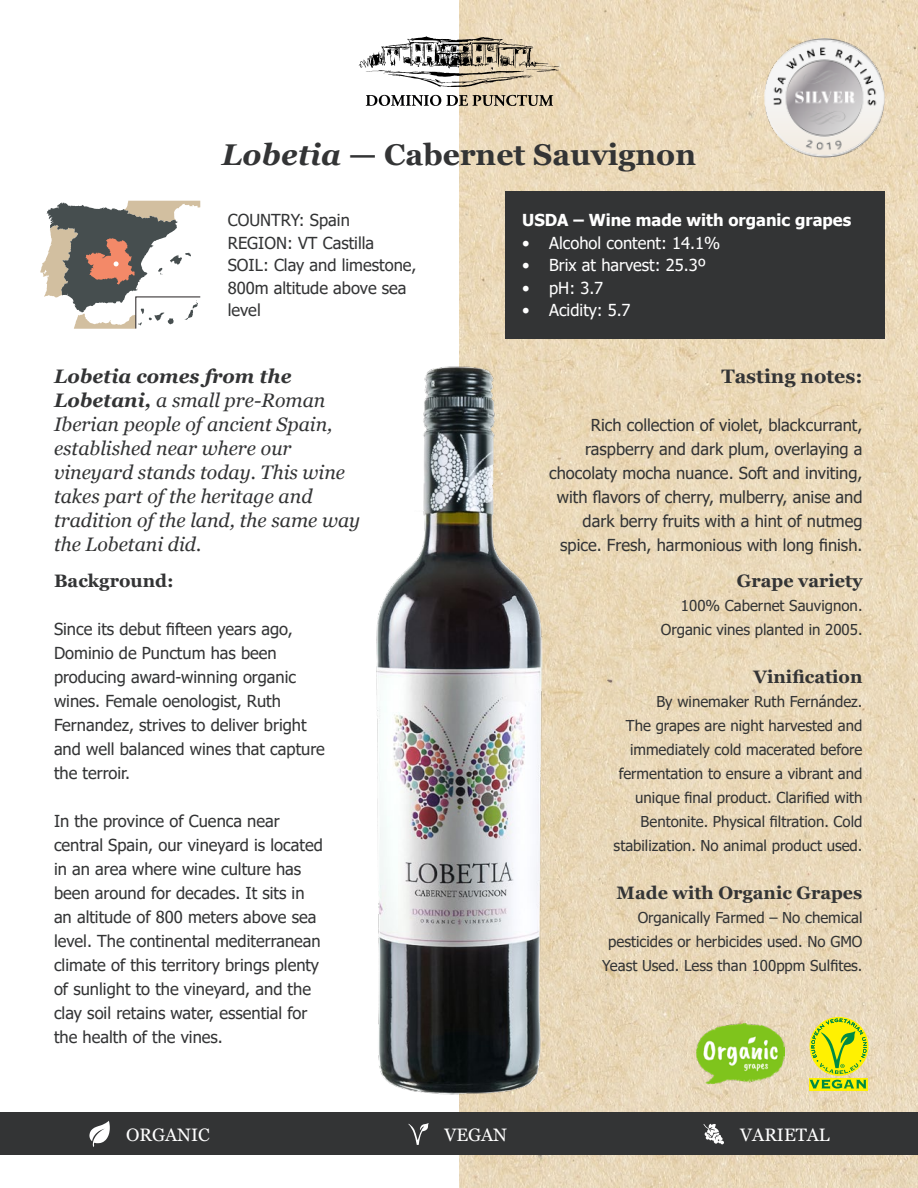
<style>
.page{position:relative;width:918px;height:1188px;background:#fff}
.page>*{position:absolute;margin:0;border:0;box-sizing:border-box;transform-origin:0 0}
.t1{font:700 30px "Georgia";color:#333435}
.t2{font:italic 19.5px/24px "Georgia";color:#333435}
.t3{font:700 19.5px "Georgia";color:#333435}
.t4{font:700 18px "Georgia";color:#333435}
.t5{font:18px "Georgia";color:#fff}
.t6{font:16.5px/24px "Tahoma";color:#333435}
.t7{font:16.5px "Tahoma";color:#fff}
.t8{font:700 16.5px "Tahoma";color:#fff}
.t9{font:15px/24px "Tahoma";color:#333435;text-align:right}
.s1{font-style:italic}
.s2{font-weight:700}
</style>
<div class="page">
<img style="left:459px;top:0;width:459px;height:1188px">
<div style="left:0;top:1113px;width:918px;height:42px;background:#333435"></div>
<div style="left:505px;top:191px;width:379px;height:148px;background:#333435"></div>
<svg style="left:40px;top:201px;width:160px;height:128px"></svg>
<img style="left:376px;top:367px;width:167px;height:727px">
<svg style="left:89px;top:1121px;width:21px;height:26px"></svg>
<svg style="left:704px;top:1124px;width:20px;height:20px"></svg>
<svg style="left:408px;top:1123px;width:21px;height:22px"></svg>
<img style="left:765px;top:38px;width:119px;height:120px">
<svg style="left:366px;top:95px;width:187px;height:11px"></svg>
<svg style="left:359px;top:36px;width:200px;height:51px"></svg>
<div style="left:809px;top:1078px;width:59px;height:12px;background:#fff101"></div>
<svg style="left:810px;top:1019px;width:57px;height:70px"></svg>
<img style="left:696px;top:1024px;width:88px;height:59px">
<p class="t1" style="left:222px;top:135px;width:476px"><span class="s1">Lobetia</span> — Cabernet Sauvignon</p>
<p class="t6" style="left:228px;top:209px;width:124px">COUNTRY: Spain</p>
<p class="t6" style="left:228px;top:232px;width:148px">REGION: VT Castilla</p>
<p class="t6" style="left:228px;top:255px;width:190px;line-height:22.5px">SOIL: Clay and limestone,<br>800m altitude above sea level</p>
<p class="t8" style="left:522px;top:209px;width:331px">USDA – Wine made with organic grapes</p>
<p class="t7" style="left:522px;top:232px;width:199px">• Alcohol content: 14.1%</p>
<p class="t7" style="left:522px;top:254px;width:185px">• Brix at harvest: 25.3º</p>
<p class="t7" style="left:522px;top:277px;width:82px">• pH: 3.7</p>
<p class="t7" style="left:522px;top:299px;width:110px">• Acidity: 5.7</p>
<p class="t2" style="left:54px;top:364px;width:308px"><span class="s2">Lobetia comes from the<br>Lobetani,</span> a small pre-Roman<br>Iberian people of ancient Spain, established near where our vineyard stands today. This wine takes part of the heritage and tradition of the land, the same way the Lobetani did.</p>
<p class="t3" style="left:721px;top:364px;width:143px">Tasting notes:</p>
<p class="t6" style="left:549px;top:414px;width:315px;text-align:right">Rich collection of violet, blackcurrant, raspberry and dark plum, overlaying a chocolaty mocha nuance. Soft and inviting, with flavors of cherry, mulberry, anise and dark berry fruits with a hint of nutmeg spice. Fresh, harmonious with long finish.</p>
<p class="t4" style="left:54px;top:570px;width:121px">Background:</p>
<p class="t6" style="left:54px;top:618px;width:272px">Since its debut fifteen years ago,<br>Dominio de Punctum has been producing award-winning organic wines. Female oenologist, Ruth<br>Fernandez, strives to deliver bright and well balanced wines that capture the terroir.</p>
<p class="t6" style="left:54px;top:810px;width:270px">In the province of Cuenca near central Spain, our vineyard is located in an area where wine culture has been around for decades. It sits in an altitude of 800 meters above sea level. The continental mediterranean climate of this territory brings plenty of sunlight to the vineyard, and the clay soil retains water, essential for the health of the vines.</p>
<p class="t4" style="left:737px;top:570px;width:127px">Grape variety</p>
<p class="t9" style="left:681px;top:595px;width:183px">100% Cabernet Sauvignon.</p>
<p class="t9" style="left:661px;top:619px;width:203px">Organic vines planted in 2005.</p>
<p class="t4" style="left:753px;top:666px;width:111px">Vinification</p>
<p class="t9" style="left:656px;top:691px;width:208px">By winemaker Ruth Fernández.</p>
<p class="t9" style="left:614px;top:715px;width:250px">The grapes are night harvested and immediately cold macerated before fermentation to ensure a vibrant and unique final product. Clarified with Bentonite. Physical filtration. Cold stabilization. No animal product used.</p>
<p class="t4" style="left:617px;top:882px;width:247px">Made with Organic Grapes</p>
<p class="t9" style="left:602px;top:907px;width:262px">Organically Farmed – No chemical pesticides or herbicides used. No GMO<br>Yeast Used. Less than 100ppm Sulfites.</p>
<p class="t5" style="left:126px;top:1124px;width:85px">ORGANIC</p>
<p class="t5" style="left:444px;top:1124px;width:64px">VEGAN</p>
<p class="t5" style="left:740px;top:1124px;width:91px">VARIETAL</p>
</div>
